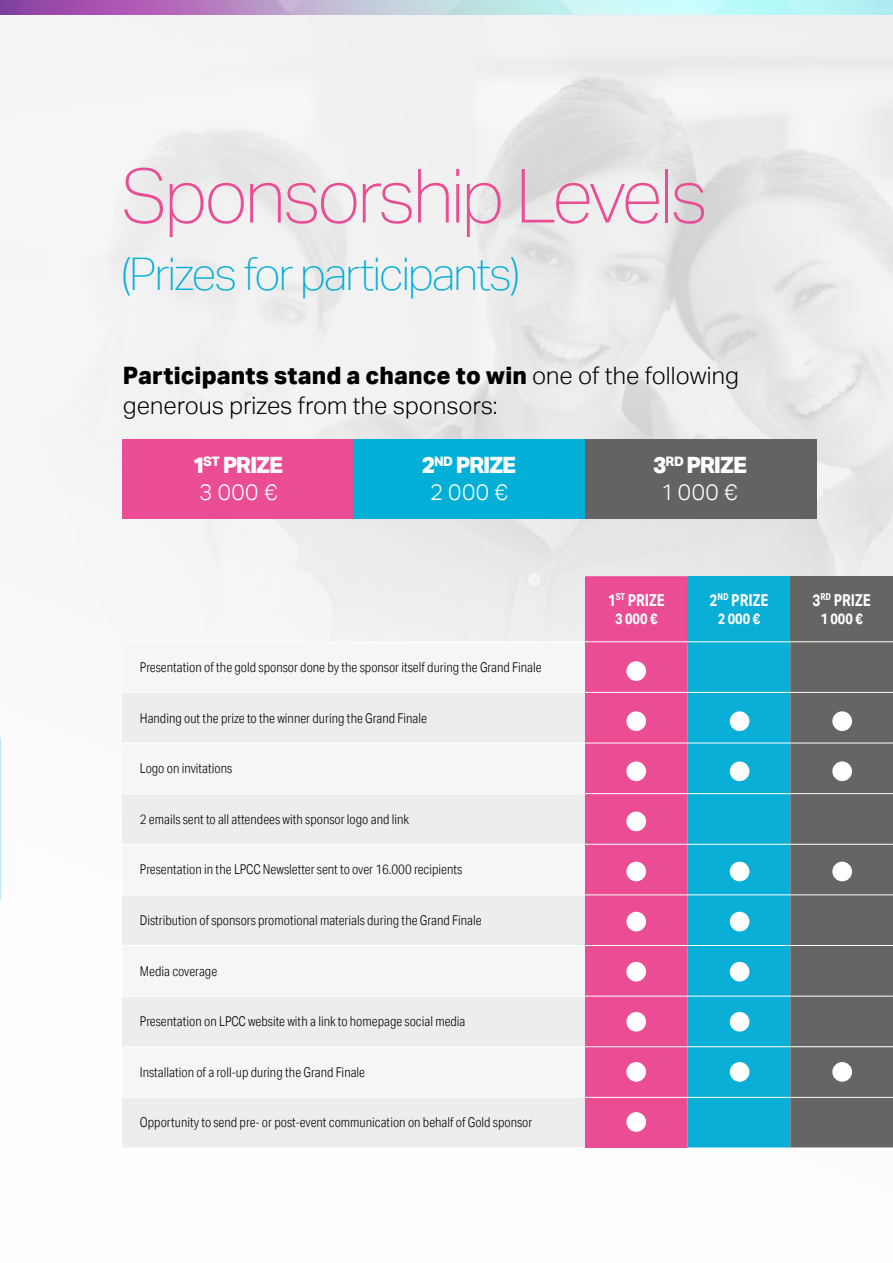
<style>
.page{position:relative;width:893px;height:1263px;background:#fff}
.page>*{position:absolute;margin:0;border:0;box-sizing:border-box;transform-origin:0 0}
.t1{font:100 75px "Aktiv Grotesk";letter-spacing:-.04em;color:#ea4d94}
.t2{font:100 45px "Aktiv Grotesk";letter-spacing:-.04em;color:#01afd7}
.t3{font:300 24px/30px "Aktiv Grotesk";letter-spacing:.005em;color:#000}
.t4{font:800 22.5px/27px "Aktiv Grotesk";letter-spacing:-.05em;color:#fff;text-align:center}
.t5{font:700 16.5px "Aktiv Grotesk Cd";color:#fff;scale:.96 1}
.t6{font:700 15px "Aktiv Grotesk Cd";color:#fff}
.t7{font:300 13.5px "Aktiv Grotesk Cd";color:#000}
.s1{font-weight:800}
.s2{font-weight:300}
</style>
<div class="page">
<img style="left:0;top:14px;width:893px;height:779px">
<div style="left:585px;top:576px;width:103px;height:572px;background:#ea4d94"></div>
<div style="left:688px;top:576px;width:102px;height:66px;background:#09afd6"></div>
<div style="left:790px;top:576px;width:103px;height:66px;background:#656563"></div>
<div style="left:123px;top:642px;width:462px;height:151px;background:#f6f6f6"></div>
<div style="left:123px;top:692px;width:462px;height:51px;background:#ededed"></div>
<div style="left:123px;top:794px;width:462px;height:50px;background:#ededed"></div>
<div style="left:123px;top:895px;width:462px;height:50px;background:#ededed"></div>
<div style="left:123px;top:996px;width:462px;height:51px;background:#ededed"></div>
<div style="left:123px;top:1097px;width:462px;height:51px;background:#ededed"></div>
<svg style="left:688px;top:642px;width:205px;height:506px;background:#398a9c"></svg>
<hr style="left:123px;top:641px;width:462px;height:1px;background:#fff">
<hr style="left:123px;top:692px;width:462px;height:1px;background:#fff">
<hr style="left:123px;top:743px;width:462px;height:1px;background:#fff">
<hr style="left:123px;top:996px;width:462px;height:1px;background:#fff">
<hr style="left:123px;top:1046px;width:462px;height:1px;background:#fff">
<hr style="left:123px;top:1097px;width:462px;height:1px;background:#fff">
<hr style="left:585px;top:641px;width:103px;height:1px;background:#fff">
<hr style="left:585px;top:692px;width:103px;height:1px;background:#fff">
<hr style="left:585px;top:743px;width:103px;height:1px;background:#fff">
<hr style="left:585px;top:793px;width:103px;height:1px;background:#fff">
<hr style="left:585px;top:844px;width:103px;height:1px;background:#fff">
<hr style="left:585px;top:895px;width:103px;height:1px;background:#fff">
<hr style="left:585px;top:945px;width:103px;height:1px;background:#fff">
<hr style="left:585px;top:996px;width:103px;height:1px;background:#fff">
<hr style="left:585px;top:1046px;width:103px;height:1px;background:#fff">
<hr style="left:585px;top:1097px;width:103px;height:1px;background:#fff">
<hr style="left:688px;top:641px;width:102px;height:1px;background:#fff">
<hr style="left:790px;top:641px;width:103px;height:1px;background:#fff">
<hr style="left:688px;top:692px;width:102px;height:1px;background:#fff">
<hr style="left:790px;top:692px;width:103px;height:1px;background:#fff">
<hr style="left:688px;top:743px;width:102px;height:1px;background:#fff">
<hr style="left:790px;top:743px;width:103px;height:1px;background:#fff">
<hr style="left:688px;top:793px;width:102px;height:1px;background:#fff">
<hr style="left:790px;top:793px;width:103px;height:1px;background:#fff">
<hr style="left:688px;top:844px;width:102px;height:1px;background:#fff">
<hr style="left:790px;top:844px;width:103px;height:1px;background:#fff">
<hr style="left:688px;top:895px;width:102px;height:1px;background:#fff">
<hr style="left:790px;top:895px;width:103px;height:1px;background:#fff">
<hr style="left:688px;top:945px;width:102px;height:1px;background:#fff">
<hr style="left:790px;top:945px;width:103px;height:1px;background:#fff">
<hr style="left:688px;top:996px;width:102px;height:1px;background:#fff">
<hr style="left:790px;top:996px;width:103px;height:1px;background:#fff">
<hr style="left:688px;top:1046px;width:102px;height:1px;background:#fff">
<hr style="left:790px;top:1046px;width:103px;height:1px;background:#fff">
<hr style="left:688px;top:1097px;width:102px;height:1px;background:#fff">
<hr style="left:790px;top:1097px;width:103px;height:1px;background:#fff">
<hr style="left:123px;top:895px;width:462px;height:1px;background:#fff">
<div style="left:123px;top:439px;width:231px;height:80px;background:#ea4d94"></div>
<div style="left:354px;top:439px;width:231px;height:80px;background:#01afd7"></div>
<div style="left:585px;top:439px;width:231px;height:80px;background:#646363"></div>
<div style="left:626px;top:661px;width:20px;height:20px;background:#fff;border-radius:50%"></div>
<div style="left:626px;top:711px;width:20px;height:20px;background:#fff;border-radius:50%"></div>
<div style="left:730px;top:711px;width:19px;height:20px;background:#fff;border-radius:50%"></div>
<div style="left:832px;top:711px;width:20px;height:20px;background:#fff;border-radius:50%"></div>
<div style="left:626px;top:761px;width:20px;height:20px;background:#fff;border-radius:50%"></div>
<div style="left:730px;top:761px;width:19px;height:20px;background:#fff;border-radius:50%"></div>
<div style="left:832px;top:761px;width:20px;height:20px;background:#fff;border-radius:50%"></div>
<div style="left:626px;top:811px;width:20px;height:20px;background:#fff;border-radius:50%"></div>
<div style="left:626px;top:862px;width:20px;height:19px;background:#fff;border-radius:50%"></div>
<div style="left:730px;top:862px;width:19px;height:19px;background:#fff;border-radius:50%"></div>
<div style="left:832px;top:862px;width:20px;height:19px;background:#fff;border-radius:50%"></div>
<div style="left:626px;top:912px;width:20px;height:19px;background:#fff;border-radius:50%"></div>
<div style="left:730px;top:912px;width:19px;height:19px;background:#fff;border-radius:50%"></div>
<div style="left:626px;top:962px;width:20px;height:19px;background:#fff;border-radius:50%"></div>
<div style="left:730px;top:962px;width:19px;height:19px;background:#fff;border-radius:50%"></div>
<div style="left:626px;top:1012px;width:20px;height:20px;background:#fff;border-radius:50%"></div>
<div style="left:730px;top:1012px;width:19px;height:20px;background:#fff;border-radius:50%"></div>
<div style="left:626px;top:1062px;width:20px;height:20px;background:#fff;border-radius:50%"></div>
<div style="left:730px;top:1062px;width:19px;height:20px;background:#fff;border-radius:50%"></div>
<div style="left:832px;top:1062px;width:20px;height:20px;background:#fff;border-radius:50%"></div>
<div style="left:626px;top:1112px;width:20px;height:20px;background:#fff;border-radius:50%"></div>
<img style="left:0;top:0;width:893px;height:14px">
<h1 class="t1" style="left:121px;top:154px;width:589px">Sponsorship Levels</h1>
<h2 class="t2" style="left:121px;top:249px;width:401px">(Prizes for participants)</h2>
<h3 class="t3" style="left:123px;top:361px;width:617px"><span class="s1">Participants stand a chance to win</span> one of the following generous prizes from the sponsors:</h3>
<h3 class="t4" style="left:194px;top:451px;width:91px;text-align:left">1<sup>ST</sup> PRIZE<br><span class="s2">3 000 €</span></h3>
<h3 class="t4" style="left:422px;top:451px;width:96px">2<sup>ND</sup> PRIZE<br><span class="s2">2 000 €</span></h3>
<h3 class="t4" style="left:653px;top:451px;width:95px">3<sup>RD</sup> PRIZE<br><span class="s2">1 000 €</span></h3>
<p class="t7" style="left:140px;top:659px;width:403px">Presentation of the gold sponsor done by the sponsor itself during the Grand Finale</p>
<p class="t7" style="left:140px;top:710px;width:289px">Handing out the prize to the winner during the Grand Finale</p>
<p class="t7" style="left:140px;top:760px;width:94px">Logo on invitations</p>
<p class="t7" style="left:140px;top:811px;width:271px">2 emails sent to all attendees with sponsor logo and link</p>
<p class="t7" style="left:140px;top:862px;width:324px">Presentation in the LPCC Newsletter sent to over 16.000 recipients</p>
<p class="t7" style="left:140px;top:912px;width:343px">Distribution of sponsors promotional materials during the Grand Finale</p>
<p class="t7" style="left:140px;top:963px;width:79px">Media coverage</p>
<p class="t7" style="left:140px;top:1014px;width:327px">Presentation on LPCC website with a link to homepage social media</p>
<p class="t7" style="left:140px;top:1064px;width:227px">Installation of a roll-up during the Grand Finale</p>
<p class="t7" style="left:140px;top:1115px;width:394px">Opportunity to send pre- or post-event communication on behalf of Gold sponsor</p>
<p class="t5" style="left:608px;top:590px;width:61px">1<sup>ST</sup> PRIZE</p>
<p class="t6" style="left:615px;top:609px;width:44px">3 000 €</p>
<p class="t5" style="left:709px;top:590px;width:63px">2<sup>ND</sup> PRIZE</p>
<p class="t6" style="left:718px;top:609px;width:44px">2 000 €</p>
<p class="t5" style="left:812px;top:590px;width:62px">3<sup>RD</sup> PRIZE</p>
<p class="t6" style="left:820px;top:609px;width:44px">1 000 €</p>
</div>
